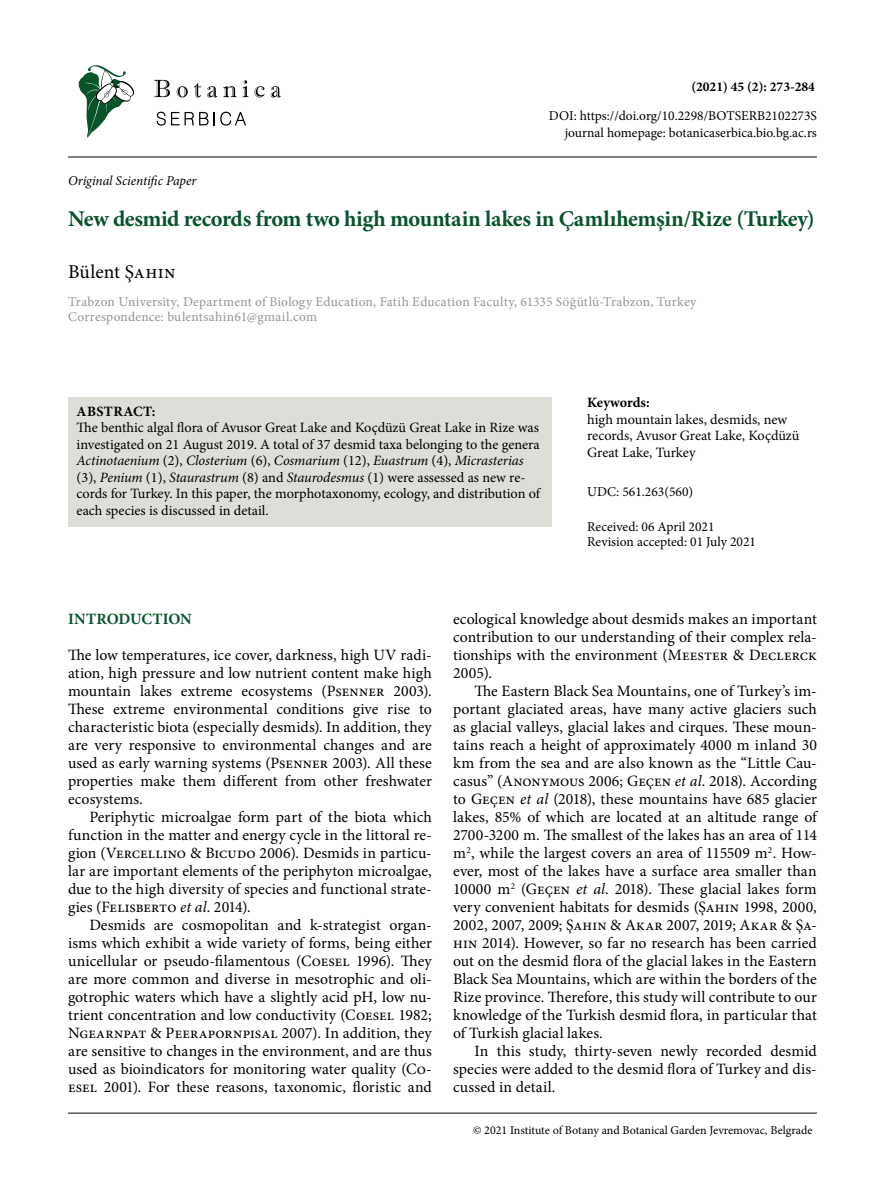
<style>
.page{position:relative;width:885px;height:1191px;background:#fff}
.page>*{position:absolute;margin:0;border:0;box-sizing:border-box;transform-origin:0 0}
.t1{font:700 22.5px "Minion Pro";letter-spacing:-.015em;color:#07542b}
.t2{font:19.5px "Minion Pro";letter-spacing:.01em;color:#000}
.t3{font:15.75px/18px "Minion Pro";letter-spacing:.005em;color:#000;text-align:justify}
.t4{font:700 15.75px "Minion Pro";letter-spacing:-.015em;color:#07542b}
.t5{font:14.25px/16.5px "Minion Pro";color:#000}
.t6{font:700 14.25px "Minion Pro";letter-spacing:.01em;color:#000}
.t7{font:13.5px/16.2px "Minion Pro";color:#000;text-align:right}
.t8{font:13.5px/15px "Minion Pro";letter-spacing:.005em;color:#939598}
.t9{font:italic 13.5px "Minion Pro";letter-spacing:-.005em;color:#000}
.t10{font:700 13.5px "Minion Pro";color:#000}
.t11{font:12px "Minion Pro";color:#000}
.s1{font-style:italic}
</style>
<div class="page">
<hr style="left:68px;top:157px;width:748px;height:1px;background:#000">
<hr style="left:68px;top:1112px;width:748px;height:1px;background:#000">
<div style="left:68px;top:396px;width:483px;height:130px;background:#dcdfd8"></div>
<svg style="left:78px;top:65px;width:56px;height:73px"></svg>
<svg style="left:156px;top:112px;width:52px;height:14px"></svg>
<svg style="left:214px;top:112px;width:32px;height:14px"></svg>
<svg style="left:154px;top:80px;width:16px;height:17px"></svg>
<svg style="left:177px;top:86px;width:11px;height:11px"></svg>
<svg style="left:194px;top:83px;width:7px;height:14px"></svg>
<svg style="left:207px;top:86px;width:10px;height:11px"></svg>
<svg style="left:223px;top:86px;width:13px;height:11px"></svg>
<svg style="left:243px;top:80px;width:5px;height:17px"></svg>
<svg style="left:254px;top:86px;width:11px;height:11px"></svg>
<svg style="left:271px;top:86px;width:10px;height:11px"></svg>
<p class="t9" style="left:68px;top:172px;width:130px">Original Scientific Paper</p>
<p class="t10" style="left:691px;top:78px;width:125px">(2021) 45 (2): 273-284</p>
<p class="t7" style="left:549px;top:108px;width:269px">DOI: https://doi.org/10.2298/BOTSERB2102273S journal homepage: botanicaserbica.bio.bg.ac.rs</p>
<h1 class="t1" style="left:68px;top:203px;width:748px">New desmid records from two high mountain lakes in Çamlıhemşin/Rize (Turkey)</h1>
<p class="t2" style="left:68px;top:259px;width:109px">Bülent Şahin</p>
<p class="t8" style="left:68px;top:295px;width:630px">Trabzon University, Department of Biology Education, Fatih Education Faculty, 61335 Söğütlü-Trabzon, Turkey<br>Correspondence: bulentsahin61@gmail.com</p>
<p class="t6" style="left:77px;top:401px;width:80px">ABSTRACT:</p>
<p class="t5" style="left:77px;top:419px;width:465px">The benthic algal flora of Avusor Great Lake and Koçdüzü Great Lake in Rize was investigated on 21 August 2019. A total of 37 desmid taxa belonging to the genera <span class="s1">Actinotaenium</span> (2), <span class="s1">Closterium</span> (6), <span class="s1">Cosmarium</span> (12), <span class="s1">Euastrum</span> (4), <span class="s1">Micrasterias </span>(3), <span class="s1">Penium</span> (1), <span class="s1">Staurastrum</span> (8) and <span class="s1">Staurodesmus</span> (1) were assessed as new re&shy;cords for Turkey. In this paper, the morphotaxonomy, ecology, and distribution of each species is discussed in detail.</p>
<p class="t6" style="left:587px;top:392px;width:64px">Keywords:</p>
<p class="t5" style="left:587px;top:411px;width:214px">high mountain lakes, desmids, new records, Avusor Great Lake, Koçdüzü<br>Great Lake, Turkey</p>
<p class="t7" style="left:587px;top:483px;width:107px">UDC: 561.263(560)</p>
<p class="t7" style="left:587px;top:519px;width:170px;line-height:15px;text-align:left">Received: 06 April 2021<br>Revision accepted: 01 July 2021</p>
<p class="t4" style="left:68px;top:608px;width:125px">INTRODUCTION</p>
<p class="t3" style="left:68px;top:646px;width:365px">The low temperatures, ice cover, darkness, high UV radi&shy;ation, high pressure and low nutrient content make high mountain lakes extreme ecosystems (Psenner 2003).<br>These extreme environmental conditions give rise to characteristic biota (especially desmids). In addition, they are very responsive to environmental changes and are used as early warning systems (Psenner 2003). All these properties make them different from other freshwater ecosystems.</p>
<p class="t3" style="left:68px;top:808px;width:365px;text-indent:21px">Periphytic microalgae form part of the biota which function in the matter and energy cycle in the littoral re&shy;gion (Vercellıno &amp; Bıcudo 2006). Desmids in particu&shy;lar are important elements of the periphyton microalgae, due to the high diversity of species and functional strate&shy;gies (Felısberto <span class="s1">et al</span>. 2014).</p>
<p class="t3" style="left:68px;top:916px;width:365px;text-indent:21px">Desmids are cosmopolitan and k-strategist organ&shy;isms which exhibit a wide variety of forms, being either unicellular or pseudo-filamentous (Coesel 1996). They are more common and diverse in mesotrophic and oli&shy;gotrophic waters which have a slightly acid pH, low nu&shy;trient concentration and low conductivity (Coesel 1982; Ngearnpat &amp; Peerapornpısal 2007). In addition, they are sensitive to changes in the environment, and are thus used as bioindicators for monitoring water quality (Co&shy;esel 2001). For these reasons, taxonomic, floristic and</p>
<p class="t3" style="left:453px;top:610px;width:365px">ecological knowledge about desmids makes an important contribution to our understanding of their complex rela&shy;tionships with the environment (Meester &amp; Declerck 2005).</p>
<p class="t3" style="left:453px;top:682px;width:365px;text-indent:21px">The Eastern Black Sea Mountains, one of Turkey’s im&shy;portant glaciated areas, have many active glaciers such as glacial valleys, glacial lakes and cirques. These moun&shy;tains reach a height of approximately 4000 m inland 30 km from the sea and are also known as the “Little Cau&shy;casus” (Anonymous 2006; Geçen <span class="s1">et al</span>. 2018). According to Geçen <span class="s1">et al</span> (2018), these mountains have 685 glacier lakes, 85% of which are located at an altitude range of 2700-3200 m. The smallest of the lakes has an area of 114 m<sup>2</sup>, while the largest covers an area of 115509 m<sup>2</sup>. How&shy;ever, most of the lakes have a surface area smaller than 10000 m<sup>2</sup> (Geçen <span class="s1">et al</span>. 2018). These glacial lakes form very convenient habitats for desmids (Şahin 1998, 2000, 2002, 2007, 2009; Şahin &amp; Akar 2007, 2019; Akar &amp; Şa&shy;hin 2014). However, so far no research has been carried out on the desmid flora of the glacial lakes in the Eastern Black Sea Mountains, which are within the borders of the Rize province. Therefore, this study will contribute to our knowledge of the Turkish desmid flora, in particular that of Turkish glacial lakes.</p>
<p class="t3" style="left:453px;top:1042px;width:365px;text-indent:21px">In this study, thirty-seven newly recorded desmid species were added to the desmid flora of Turkey and dis&shy;cussed in detail.</p>
<p class="t11" style="left:473px;top:1121px;width:341px">© 2021 Institute of Botany and Botanical Garden Jevremovac, Belgrade</p>
</div>
